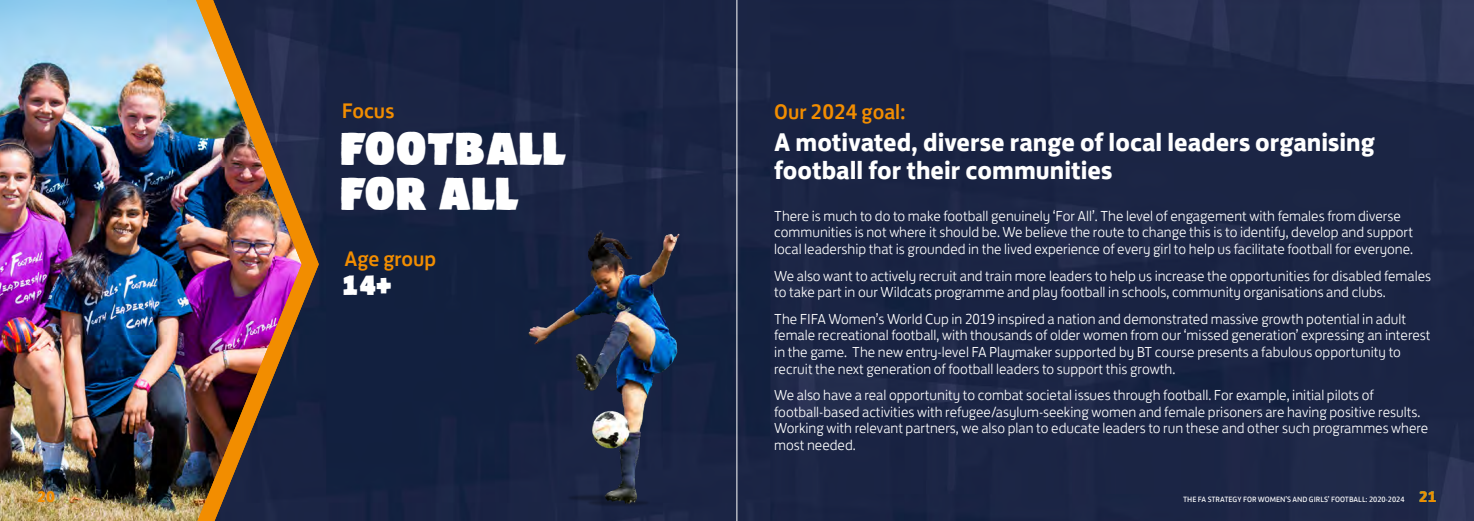
<style>
.page{position:relative;width:1474px;height:521px;background:#fff}
.page>*{position:absolute;margin:0;border:0;box-sizing:border-box;transform-origin:0 0}
.t1{font:40.34px/44.6px "FA Brush";color:#fff}
.t2{font:700 26.25px/28px "FS Jack";color:#fff}
.t3{font:24.5px "FA Brush";color:#fff}
.t4{font:500 21.61px "FS Jack";color:#f28d00}
.t5{font:700 15.75px "FS Jack";color:#f28d00}
.t6{font:300 14.88px/16.6px "FS Jack";color:#fff}
.t7{font:7.88px "FS Jack";color:#fff}
.s1{font-weight:300;font-size:9.62px;color:#14213e}
</style>
<div class="page">
<img style="left:770px;top:0;width:703px;height:521px">
<div style="left:327px;top:0;width:443px;height:521px;background:#182242"></div>
<img style="left:0;top:0;width:168px;height:521px">
<hr style="left:736px;top:0;width:1px;height:521px;background:#fff">
<img style="left:519px;top:206px;width:174px;height:301px">
<img style="left:168px;top:0;width:159px;height:521px">
<h3 class="t4" style="left:342px;top:93px;width:54px">Focus</h3>
<h1 class="t1" style="left:342px;top:130px;width:227px">FOOTBALL<br>FOR ALL</h1>
<h3 class="t4" style="left:344px;top:241px;width:93px">Age group</h3>
<h3 class="t3" style="left:342px;top:275px;width:51px">14+</h3>
<h3 class="t4" style="left:774px;top:94px;width:133px">Our 2024 goal:</h3>
<h2 class="t2" style="left:774px;top:126px;width:602px">A motivated, diverse range of local leaders organising football for their communities</h2>
<p class="t6" style="left:774px;top:206px;width:640px">There is much to do to make football genuinely ‘For All’. The level of engagement with females from diverse communities is not where it should be. We believe the route to change this is to identify, develop and support local leadership that is grounded in the lived experience of every girl to help us facilitate football for everyone.</p>
<p class="t6" style="left:774px;top:266px;width:658px">We also want to actively recruit and train more leaders to help us increase the opportunities for disabled females to take part in our Wildcats programme and play football in schools, community organisations and clubs.</p>
<p class="t6" style="left:774px;top:309px;width:658px">The FIFA Women’s World Cup in 2019 inspired a nation and demonstrated massive growth potential in adult female recreational football, with thousands of older women from our ‘missed generation’ expressing an interest in the game. The new entry-level FA Playmaker supported by BT course presents a fabulous opportunity to recruit the next generation of football leaders to support this growth.</p>
<p class="t6" style="left:774px;top:385px;width:655px">We also have a real opportunity to combat societal issues through football. For example, initial pilots of football-based activities with refugee/asylum-seeking women and female prisoners are having positive results.<br>Working with relevant partners, we also plan to educate leaders to run these and other such programmes where most needed.</p>
<p class="t5" style="left:37px;top:483px;width:20px">20</p>
<p class="t5" style="left:1418px;top:483px;width:20px">21<span class="s1">21</span></p>
<p class="t7" style="left:1183px;top:493px;width:223px">THE FA STRATEGY FOR WOMEN’S AND GIRLS’ FOOTBALL: 2020-2024</p>
</div>
